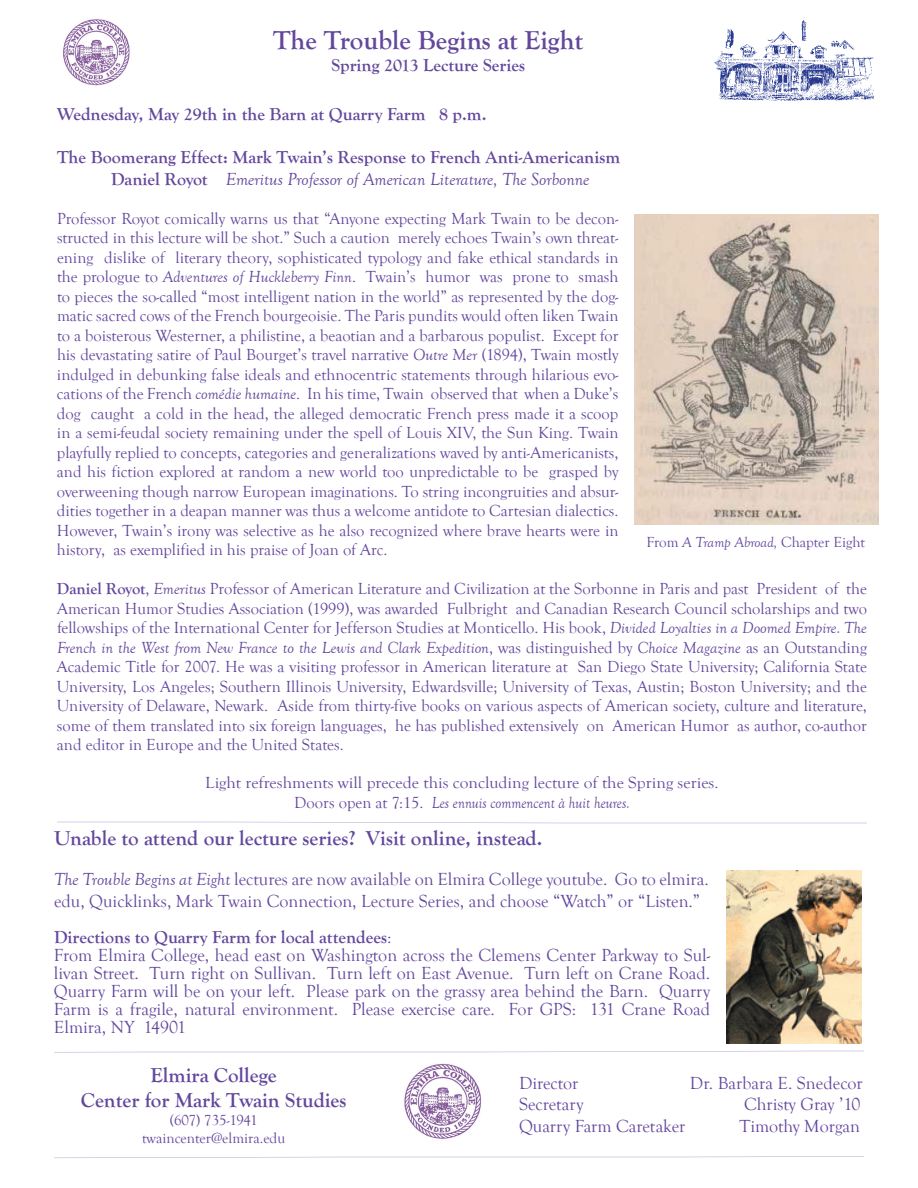
<style>
.page{position:relative;width:918px;height:1188px;background:#fff}
.page>*{position:absolute;margin:0;border:0;box-sizing:border-box;transform-origin:0 0}
.t1{font:700 27px "Goudy Old Style T";color:#63479d}
.t2{font:700 21px/25.2px "Goudy Old Style T";color:#63479d;text-align:center}
.t3{font:18px/18px "Goudy Old Style T";color:#63479d}
.t4{font:700 18px/21.6px "Goudy Old Style T";color:#63479d}
.t5{font:16.5px/19.5px "Goudy Old Style T";color:#63479d;text-align:justify}
.t6{font:16.5px/19.8px "Goudy Old Style T";color:#63479d;text-align:center;scale:1.05 1}
.t7{font:15px/18px "Goudy Old Style T";color:#63479d;text-align:center}
.s1{font-weight:400;font-style:italic}
.s2{font-style:italic}
.s3{font-weight:700}
</style>
<div class="page">
<img style="left:404px;top:1063px;width:77px;height:76px">
<svg style="left:54px;top:1051px;width:810px;height:2px"></svg>
<svg style="left:54px;top:1156px;width:810px;height:2px"></svg>
<img style="left:63px;top:19px;width:67px;height:67px">
<img style="left:714px;top:21px;width:159px;height:80px">
<svg style="left:57px;top:822px;width:810px;height:2px"></svg>
<img style="left:726px;top:871px;width:136px;height:172px">
<img style="left:635px;top:214px;width:244px;height:310px">
<h1 class="t1" style="left:273px;top:25px;width:312px">The Trouble Begins at Eight</h1>
<p class="t4" style="left:331px;top:54px;width:195px">Spring 2013 Lecture Series</p>
<p class="t4" style="left:57px;top:104px;width:431px">Wednesday, May 29th in the Barn at Quarry Farm 8 p.m.</p>
<p class="t4" style="left:111px;top:147px;width:511px;text-indent:-54px">The Boomerang Effect: Mark Twain’s Response to French Anti-Americanism<br>Daniel Royot <span class="s1">Emeritus Professor of American Literature, The Sorbonne</span></p>
<p class="t5" style="left:57px;top:209px;width:563px">Professor Royot comically warns us that “Anyone expecting Mark Twain to be decon&shy;structed in this lecture will be shot.” Such a caution merely echoes Twain’s own threat&shy;ening dislike of literary theory, sophisticated typology and fake ethical standards in the prologue to <span class="s2">Adventures of Huckleberry Finn</span>. Twain’s humor was prone to smash to pieces the so-called “most intelligent nation in the world” as represented by the dog&shy;matic sacred cows of the French bourgeoisie. The Paris pundits would often liken Twain to a boisterous Westerner, a philistine, a beaotian and a barbarous populist. Except for his devastating satire of Paul Bourget’s travel narrative <span class="s2">Outre Mer</span> (1894), Twain mostly indulged in debunking false ideals and ethnocentric statements through hilarious evo&shy;cations of the French <span class="s2">comédie humaine</span>. In his time, Twain observed that when a Duke’s dog caught a cold in the head, the alleged democratic French press made it a scoop in a semi-feudal society remaining under the spell of Louis XIV, the Sun King. Twain playfully replied to concepts, categories and generalizations waved by anti-Americanists, and his fiction explored at random a new world too unpredictable to be grasped by overweening though narrow European imaginations. To string incongruities and absur&shy;dities together in a deapan manner was thus a welcome antidote to Cartesian dialectics.<br>However, Twain’s irony was selective as he also recognized where brave hearts were in history, as exemplified in his praise of Joan of Arc.</p>
<p class="t5" style="left:57px;top:579px;width:812px"><span class="s3">Daniel Royot</span>, <span class="s2">Emeritus</span> Professor of American Literature and Civilization at the Sorbonne in Paris and past President of the American Humor Studies Association (1999), was awarded Fulbright and Canadian Research Council scholarships and two fellowships of the International Center for Jefferson Studies at Monticello. His book, <span class="s2">Divided Loyalties in a Doomed Empire. The French in the West from New France to the Lewis and Clark Expedition</span>, was distinguished by <span class="s2">Choice Magazine</span> as an Outstanding Academic Title for 2007. He was a visiting professor in American literature at San Diego State University; California State University, Los Angeles; Southern Illinois University, Edwardsville; University of Texas, Austin; Boston University; and the University of Delaware, Newark. Aside from thirty-five books on various aspects of American society, culture and literature, some of them translated into six foreign languages, he has published extensively on American Humor as author, co-author and editor in Europe and the United States.</p>
<p class="t6" style="left:205px;top:773px;width:490px">Light refreshments will precede this concluding lecture of the Spring series.<br>Doors open at 7:15. <span class="s2">Les ennuis commencent à huit heures.</span></p>
<p class="t7" style="left:646px;top:533px;width:220px">From <span class="s2">A Tramp Abroad,</span> Chapter Eight</p>
<p class="t2" style="left:54px;top:826px;width:490px">Unable to attend our lecture series? Visit online, instead.</p>
<p class="t3" style="left:54px;top:869px;width:656px;line-height:21.6px"><span class="s2">The Trouble Begins at Eight</span> lectures are now available on Elmira College youtube. Go to elmira. edu, Quicklinks, Mark Twain Connection, Lecture Series, and choose “Watch” or “Listen.”</p>
<p class="t3" style="left:54px;top:928px;width:658px"><span class="s3">Directions to Quarry Farm for local attendees</span>:<br>From Elmira College, head east on Washington across the Clemens Center Parkway to Sul&shy;livan Street. Turn right on Sullivan. Turn left on East Avenue. Turn left on Crane Road.<br>Quarry Farm will be on your left. Please park on the grassy area behind the Barn. Quarry Farm is a fragile, natural environment. Please exercise care. For GPS: 131 Crane Road Elmira, NY 14901</p>
<p class="t2" style="left:81px;top:1063px;width:267px">Elmira College<br>Center for Mark Twain Studies</p>
<p class="t7" style="left:142px;top:1112px;width:145px">(607) 735-1941 twaincenter@elmira.edu</p>
<p class="t3" style="left:519px;top:1074px;width:61px">Director</p>
<p class="t3" style="left:690px;top:1074px;width:174px">Dr. Barbara E. Snedecor</p>
<p class="t3" style="left:519px;top:1096px;width:66px">Secretary</p>
<p class="t3" style="left:744px;top:1096px;width:118px">Christy Gray ’10</p>
<p class="t3" style="left:519px;top:1117px;width:168px">Quarry Farm Caretaker</p>
<p class="t3" style="left:740px;top:1117px;width:122px">Timothy Morgan</p>
</div>
